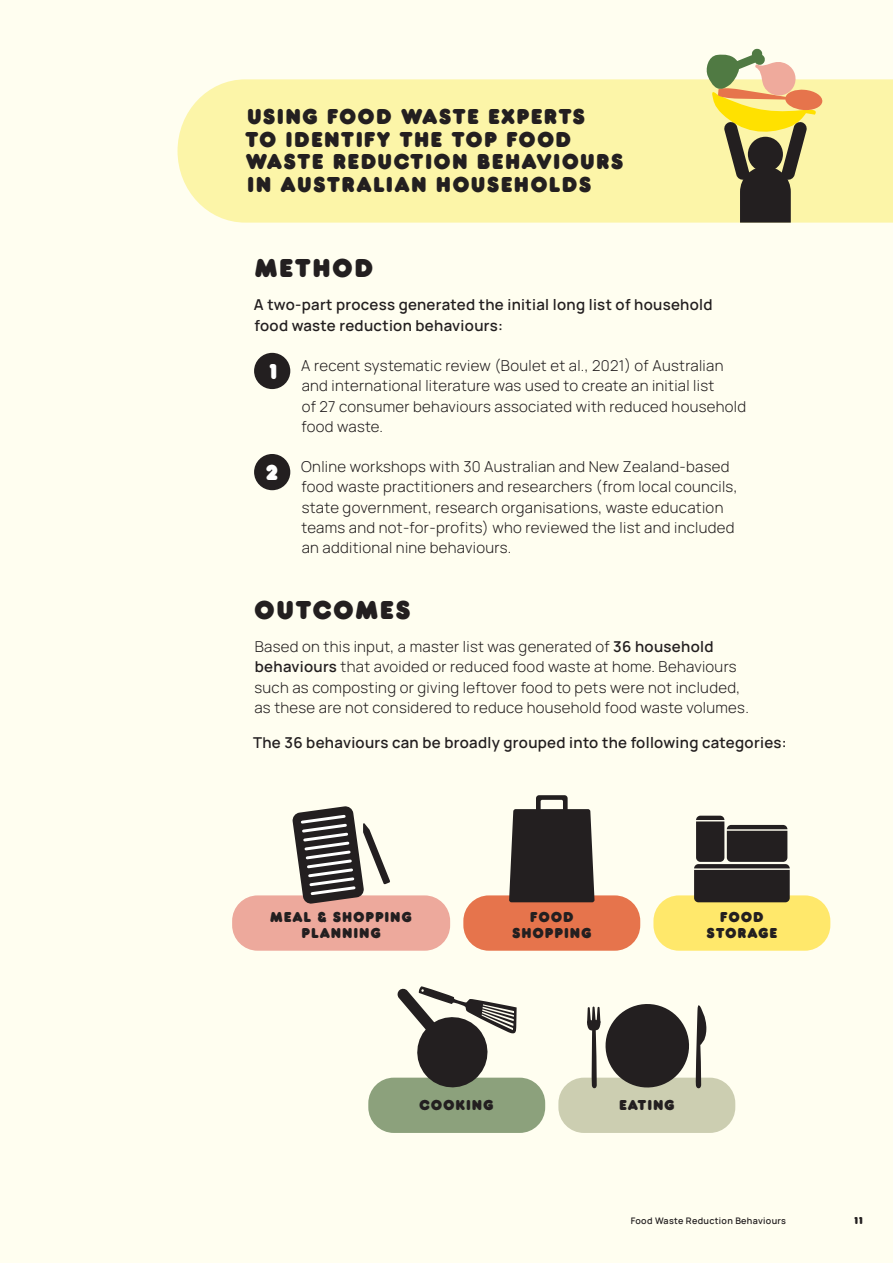
<style>
.page{position:relative;width:893px;height:1263px;background:#fffef0}
.page>*{position:absolute;margin:0;border:0;box-sizing:border-box;transform-origin:0 0}
.t1{font:27px "Frankfurter Std";letter-spacing:.055em;color:#231f20}
.t2{font:22.5px/22.5px "Frankfurter Std";letter-spacing:.055em;color:#231f20}
.t3{font:300 15px/20.2px "Manrope";letter-spacing:.02em;color:#231f20}
.t4{font:600 15px/20.2px "Manrope";letter-spacing:.02em;color:#231f20}
.t5{font:15px/16.5px "Frankfurter Std";letter-spacing:.055em;color:#231f20;text-align:center}
.t6{font:10.5px "Frankfurter Std";color:#231f20}
.t7{font:600 9px "Manrope";letter-spacing:.035em;color:#231f20}
.s1{font-family:"Frankfurter Std";font-weight:400;font-size:22.5px;color:#fff}
.s2{font-weight:600}
</style>
<div class="page">
<div style="left:254px;top:353px;width:36px;height:36px;background:#231f20;border-radius:50%"></div>
<div style="left:254px;top:454px;width:36px;height:36px;background:#231f20;border-radius:50%"></div>
<div style="left:178px;top:79px;width:715px;height:144px;background:#fcf5a8"></div>
<div style="left:232px;top:895px;width:218px;height:56px;background:#eda99c;border-radius:26px"></div>
<svg style="left:292px;top:806px;width:98px;height:98px"></svg>
<div style="left:463px;top:895px;width:177px;height:56px;background:#e6744c;border-radius:26px"></div>
<svg style="left:509px;top:795px;width:85px;height:107px;background:#433f3e"></svg>
<div style="left:653px;top:895px;width:177px;height:56px;background:#ffe86b;border-radius:26px"></div>
<svg style="left:694px;top:816px;width:96px;height:86px;background:#484442"></svg>
<div style="left:368px;top:1078px;width:177px;height:55px;background:#8ca17c;border-radius:26px"></div>
<svg style="left:397px;top:986px;width:120px;height:102px"></svg>
<div style="left:558px;top:1078px;width:177px;height:55px;background:#ccceb1;border-radius:26px"></div>
<svg style="left:587px;top:1004px;width:120px;height:85px"></svg>
<svg style="left:705px;top:49px;width:118px;height:174px;background:#bdb075"></svg>
<h2 class="t2" style="left:245px;top:105px;width:380px">USING FOOD WASTE EXPERTS<br>TO IDENTIFY THE TOP FOOD<br>WASTE REDUCTION BEHAVIOURS<br>IN AUSTRALIAN HOUSEHOLDS</h2>
<h1 class="t1" style="left:255px;top:252px;width:120px">METHOD</h1>
<p class="t4" style="left:254px;top:294px;width:460px">A two-part process generated the initial long list of household food waste reduction behaviours:</p>
<p class="t3" style="left:302px;top:355px;width:446px;text-indent:-32px"><span class="s1">1</span> A recent systematic review (Boulet et al., 2021) of Australian and international literature was used to create an initial list<br>of 27 consumer behaviours associated with reduced household food waste.</p>
<p class="t3" style="left:301px;top:456px;width:437px;text-indent:-36px"><span class="s1">2</span> Online workshops with 30 Australian and New Zealand-based food waste practitioners and researchers (from local councils, state government, research organisations, waste education teams and not-for-profits) who reviewed the list and included an additional nine behaviours.</p>
<h1 class="t1" style="left:254px;top:594px;width:158px">OUTCOMES</h1>
<p class="t3" style="left:254px;top:636px;width:496px">Based on this input, a master list was generated of <span class="s2">36 household behaviours</span> that avoided or reduced food waste at home. Behaviours such as composting or giving leftover food to pets were not included, as these are not considered to reduce household food waste volumes.</p>
<p class="t4" style="left:253px;top:732px;width:535px">The 36 behaviours can be broadly grouped into the following categories:</p>
<p class="t5" style="left:270px;top:908px;width:143px">MEAL &amp; SHOPPING<br>PLANNING</p>
<p class="t5" style="left:512px;top:908px;width:81px">FOOD<br>SHOPPING</p>
<p class="t5" style="left:707px;top:908px;width:72px">FOOD<br>STORAGE</p>
<p class="t5" style="left:419px;top:1097px;width:76px">COOKING</p>
<p class="t5" style="left:619px;top:1097px;width:57px">EATING</p>
<p class="t7" style="left:631px;top:1214px;width:157px">Food Waste Reduction Behaviours</p>
<p class="t6" style="left:855px;top:1214px;width:10px">11</p>
</div>
